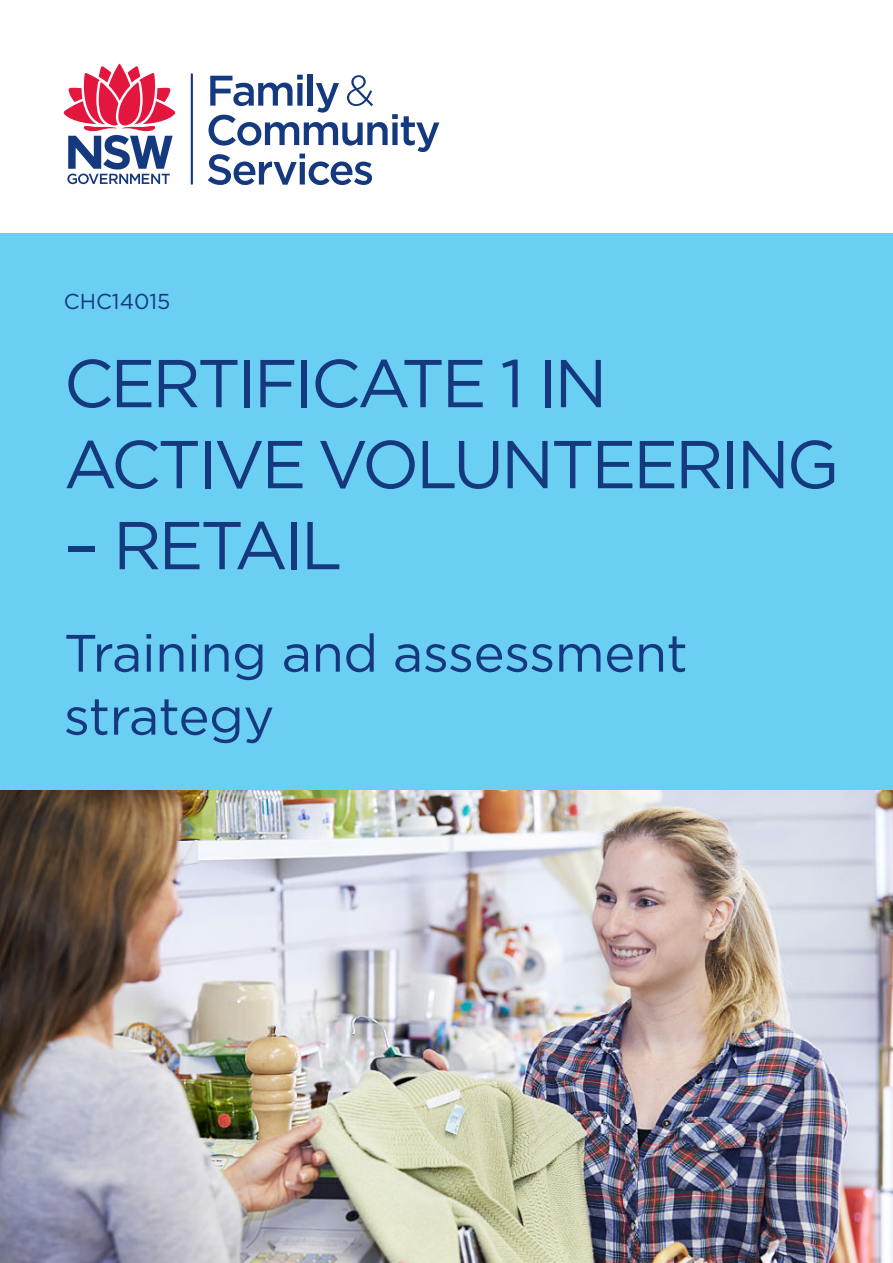
<style>
.page{position:relative;width:893px;height:1263px;background:#fff}
.page>*{position:absolute;margin:0;border:0;box-sizing:border-box;transform-origin:0 0}
.t1{font:67.5px/81px "Gotham";letter-spacing:-.05em;color:#15397f}
.t2{font:52.5px/63px "Gotham";letter-spacing:-.01em;color:#15397f}
.t3{font:21.6px "Gotham";color:#15397f}
</style>
<div class="page">
<div style="left:0;top:234px;width:893px;height:557px;background:#6bcef3"></div>
<hr style="left:191px;top:73px;width:2px;height:112px;background:#15397f">
<div style="left:308px;top:74px;width:5px;height:32px;background:#15397f"></div>
<svg style="left:208px;top:75px;width:231px;height:110px"></svg>
<svg style="left:64px;top:64px;width:111px;height:120px"></svg>
<img style="left:0;top:791px;width:893px;height:472px">
<p class="t3" style="left:64px;top:287px;width:108px">CHC14015</p>
<p class="t1" style="left:64px;top:341px;width:777px">CERTIFICATE 1 IN<br>ACTIVE VOLUNTEERING</p>
<p class="t1" style="left:64px;top:503px;width:280px">– RETAIL</p>
<p class="t2" style="left:64px;top:620px;width:625px">Training and assessment strategy</p>
</div>
